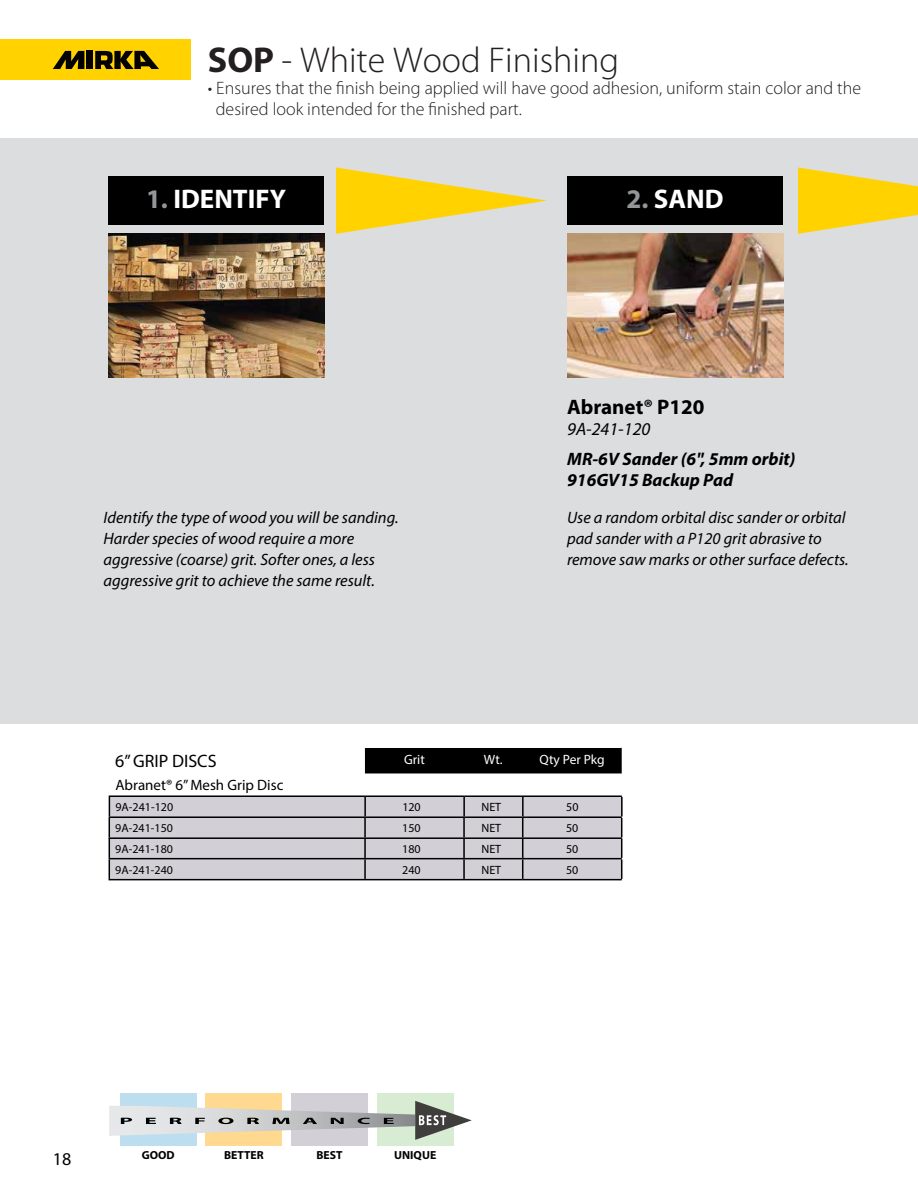
<style>
.page{position:relative;width:918px;height:1188px;background:#fff}
.page>*{position:absolute;margin:0;border:0;box-sizing:border-box;transform-origin:0 0}
.t1{font:300 36px "Myriad Pro";color:#231f20}
.t2{font:700 27px "Myriad Pro";color:#fff}
.t3{font:700 21px "Myriad Pro";color:#000}
.t4{font:300 18px/21.6px "Myriad Pro";color:#231f20}
.t5{font:italic 700 18px/21px "Myriad Pro";color:#000}
.t6{font:18px "Myriad Pro";color:#000}
.t7{font:italic 18px "Myriad Pro";color:#000}
.t8{font:italic 16.5px/21px "Myriad Pro";color:#000}
.t9{font:15px "Myriad Pro";color:#000}
.t10{font:13.5px "Myriad Pro";color:#fff}
.t11{font:12px/20.9px "Myriad Pro";color:#000;text-align:justify}
.t12{font:700 11.7px "Myriad Pro";color:#000}
.s1{font-weight:700}
.s2{color:#939598}
</style>
<div class="page">
<div style="left:523px;top:859px;width:99px;height:21px;background:#d2cfd7"></div>
<div style="left:464px;top:859px;width:59px;height:21px;background:#d2cfd7"></div>
<div style="left:365px;top:859px;width:99px;height:21px;background:#d2cfd7"></div>
<div style="left:109px;top:859px;width:256px;height:21px;background:#d2cfd7"></div>
<hr style="left:109px;top:879px;width:256px;height:1px;background:#000">
<hr style="left:365px;top:879px;width:99px;height:1px;background:#000">
<hr style="left:464px;top:879px;width:59px;height:1px;background:#000">
<hr style="left:523px;top:879px;width:99px;height:1px;background:#000">
<hr style="left:364px;top:859px;width:2px;height:20px;background:#000">
<hr style="left:463px;top:859px;width:2px;height:20px;background:#000">
<div style="left:523px;top:838px;width:99px;height:21px;background:#d2cfd7"></div>
<div style="left:464px;top:838px;width:59px;height:21px;background:#d2cfd7"></div>
<div style="left:365px;top:838px;width:99px;height:21px;background:#d2cfd7"></div>
<div style="left:109px;top:838px;width:256px;height:21px;background:#d2cfd7"></div>
<hr style="left:109px;top:858px;width:256px;height:1px;background:#000">
<hr style="left:365px;top:858px;width:99px;height:1px;background:#000">
<hr style="left:464px;top:858px;width:59px;height:1px;background:#000">
<hr style="left:523px;top:858px;width:99px;height:1px;background:#000">
<hr style="left:364px;top:838px;width:2px;height:20px;background:#000">
<hr style="left:463px;top:838px;width:2px;height:20px;background:#000">
<div style="left:0;top:138px;width:918px;height:586px;background:#dcddde"></div>
<div style="left:0;top:40px;width:191px;height:40px;background:#ffd200"></div>
<svg style="left:53px;top:51px;width:31px;height:18px"></svg>
<div style="left:86px;top:51px;width:7px;height:18px;background:#020202"></div>
<svg style="left:95px;top:51px;width:64px;height:18px"></svg>
<div style="left:108px;top:176px;width:216px;height:48px;background:#000"></div>
<div style="left:567px;top:176px;width:216px;height:48px;background:#000"></div>
<svg style="left:336px;top:168px;width:211px;height:66px"></svg>
<img style="left:108px;top:233px;width:216px;height:145px">
<img style="left:567px;top:233px;width:216px;height:145px">
<div style="left:120px;top:1094px;width:77px;height:52px;background:#bcdeef"></div>
<div style="left:206px;top:1094px;width:76px;height:52px;background:#ffd990"></div>
<div style="left:291px;top:1094px;width:77px;height:52px;background:#d2cfd7"></div>
<div style="left:377px;top:1094px;width:77px;height:52px;background:#d8ecd4"></div>
<svg style="left:109px;top:1101px;width:363px;height:39px"></svg>
<svg style="left:798px;top:168px;width:120px;height:66px"></svg>
<div style="left:365px;top:748px;width:257px;height:25px;background:#000"></div>
<div style="left:523px;top:817px;width:99px;height:21px;background:#d2cfd7"></div>
<div style="left:464px;top:817px;width:59px;height:21px;background:#d2cfd7"></div>
<div style="left:365px;top:817px;width:99px;height:21px;background:#d2cfd7"></div>
<div style="left:109px;top:817px;width:256px;height:21px;background:#d2cfd7"></div>
<hr style="left:109px;top:837px;width:256px;height:2px;background:#000">
<hr style="left:365px;top:837px;width:99px;height:2px;background:#000">
<hr style="left:464px;top:837px;width:59px;height:2px;background:#000">
<hr style="left:523px;top:837px;width:99px;height:2px;background:#000">
<div style="left:523px;top:796px;width:99px;height:21px;background:#d2cfd7"></div>
<div style="left:464px;top:796px;width:59px;height:21px;background:#d2cfd7"></div>
<div style="left:365px;top:796px;width:99px;height:21px;background:#d2cfd7"></div>
<div style="left:109px;top:796px;width:256px;height:21px;background:#d2cfd7"></div>
<hr style="left:109px;top:816px;width:256px;height:2px;background:#000">
<hr style="left:365px;top:816px;width:99px;height:2px;background:#000">
<hr style="left:464px;top:816px;width:59px;height:2px;background:#000">
<hr style="left:523px;top:816px;width:99px;height:2px;background:#000">
<hr style="left:109px;top:795px;width:256px;height:2px;background:#000">
<hr style="left:365px;top:795px;width:99px;height:2px;background:#000">
<hr style="left:464px;top:795px;width:58px;height:2px;background:#000">
<svg style="left:109px;top:797px;width:1px;height:82px"></svg>
<svg style="left:364px;top:797px;width:2px;height:40px"></svg>
<svg style="left:463px;top:797px;width:2px;height:40px"></svg>
<hr style="left:522px;top:795px;width:100px;height:2px;background:#000">
<svg style="left:522px;top:797px;width:2px;height:82px"></svg>
<svg style="left:621px;top:797px;width:2px;height:82px"></svg>
<h1 class="t1" style="left:208px;top:40px;width:413px"><span class="s1">SOP</span> - White Wood Finishing</h1>
<p class="t4" style="left:216px;top:77px;width:647px;text-indent:-8px">• Ensures that the finish being applied will have good adhesion, uniform stain color and the desired look intended for the finished part.</p>
<h2 class="t2" style="left:146px;top:181px;width:141px"><span class="s2">1.</span> IDENTIFY</h2>
<h2 class="t2" style="left:626px;top:181px;width:99px"><span class="s2">2.</span> SAND</h2>
<p class="t3" style="left:567px;top:394px;width:139px">Abranet® P120</p>
<p class="t7" style="left:567px;top:418px;width:85px">9A-241-120</p>
<p class="t5" style="left:567px;top:448px;width:230px">MR-6V Sander (6", 5mm orbit)<br>916GV15 Backup Pad</p>
<p class="t8" style="left:104px;top:507px;width:297px">Identify the type of wood you will be sanding.<br>Harder species of wood require a more aggressive (coarse) grit. Softer ones, a less aggressive grit to achieve the same result.</p>
<p class="t8" style="left:567px;top:507px;width:283px">Use a random orbital disc sander or orbital pad sander with a P120 grit abrasive to remove saw marks or other surface defects.</p>
<p class="t6" style="left:115px;top:750px;width:103px">6” GRIP DISCS</p>
<p class="t10" style="left:404px;top:751px;width:22px">Grit</p>
<p class="t10" style="left:484px;top:751px;width:20px">Wt.</p>
<p class="t10" style="left:540px;top:751px;width:67px">Qty Per Pkg</p>
<p class="t9" style="left:115px;top:776px;width:170px">Abranet® 6” Mesh Grip Disc</p>
<p class="t11" style="left:115px;top:797px;width:59px">9A-241-120</p>
<p class="t11" style="left:402px;top:797px;width:20px">120</p>
<p class="t11" style="left:566px;top:797px;width:14px">50</p>
<p class="t11" style="left:481px;top:797px;width:21px">NET NET NET NET</p>
<p class="t11" style="left:115px;top:818px;width:59px">9A-241-150</p>
<p class="t11" style="left:402px;top:818px;width:20px">150</p>
<p class="t11" style="left:566px;top:818px;width:14px">50</p>
<p class="t11" style="left:115px;top:838px;width:59px">9A-241-180</p>
<p class="t11" style="left:402px;top:838px;width:20px">180</p>
<p class="t11" style="left:566px;top:838px;width:14px">50</p>
<p class="t11" style="left:115px;top:859px;width:59px">9A-241-240</p>
<p class="t11" style="left:402px;top:859px;width:20px">240</p>
<p class="t11" style="left:566px;top:859px;width:14px">50</p>
<p class="t6" style="left:53px;top:1149px;width:20px">18</p>
<p class="t12" style="left:142px;top:1148px;width:34px">GOOD</p>
<p class="t12" style="left:224px;top:1148px;width:41px">BETTER</p>
<p class="t12" style="left:317px;top:1148px;width:28px">BEST</p>
<p class="t12" style="left:394px;top:1148px;width:44px">UNIQUE</p>
</div>
